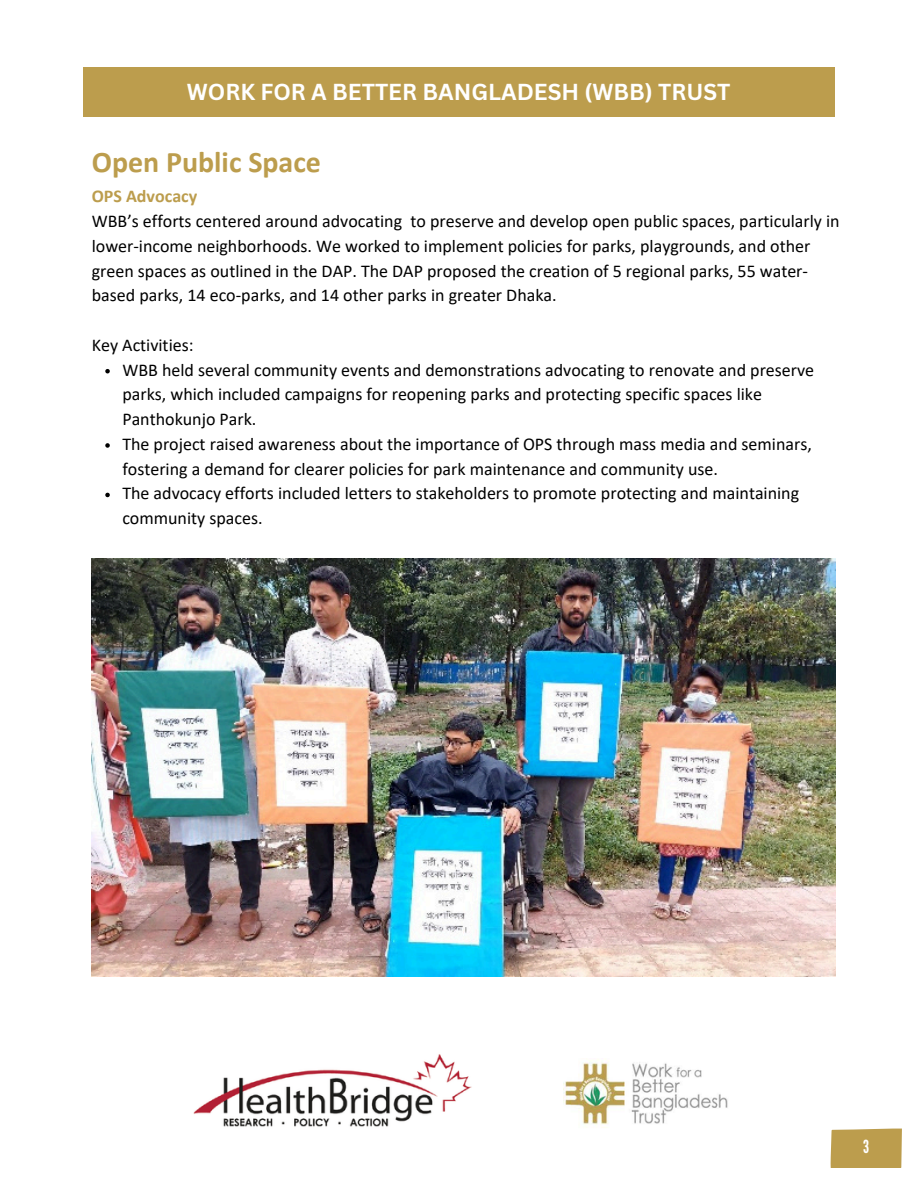
<style>
.page{position:relative;width:918px;height:1188px;background:#fff}
.page>*{position:absolute;margin:0;border:0;box-sizing:border-box;transform-origin:0 0}
.t1{font:700 30px "Calibri";color:#bc9d4d}
.t2{font:700 22.5px "Canva Sans";color:#fff}
.t3{font:18px/24.8px "Calibri";color:#000}
.t4{font:700 18px "Calibri";color:#bc9d4d}
.t5{font:18px "League Gothic";color:#fff}
</style>
<div class="page">
<div style="left:83px;top:67px;width:752px;height:50px;background:#bc9d4d"></div>
<div style="left:831px;top:1129px;width:71px;height:39px;background:#bc9d4d"></div>
<img style="left:563px;top:1059px;width:165px;height:69px">
<img style="left:193px;top:1054px;width:279px;height:73px">
<svg style="left:105px;top:369px;width:5px;height:4px"></svg>
<svg style="left:105px;top:443px;width:5px;height:5px"></svg>
<svg style="left:105px;top:493px;width:5px;height:4px"></svg>
<img style="left:92px;top:558px;width:743px;height:419px">
<h1 class="t2" style="left:187px;top:76px;width:545px">WORK FOR A BETTER BANGLADESH (WBB) TRUST</h1>
<p class="t1" style="left:92px;top:150px;width:231px">Open Public Space</p>
<p class="t4" style="left:92px;top:189px;width:107px">OPS Advocacy</p>
<p class="t3" style="left:92px;top:210px;width:749px">WBB’s efforts centered around advocating to preserve and develop open public spaces, particularly in lower-income neighborhoods. We worked to implement policies for parks, playgrounds, and other green spaces as outlined in the DAP. The DAP proposed the creation of 5 regional parks, 55 water&shy;based parks, 14 eco-parks, and 14 other parks in greater Dhaka.</p>
<p class="t3" style="left:92px;top:334px;width:103px">Key Activities:</p>
<p class="t3" style="left:122px;top:359px;width:693px">WBB held several community events and demonstrations advocating to renovate and preserve parks, which included campaigns for reopening parks and protecting specific spaces like<br>Panthokunjo Park.</p>
<p class="t3" style="left:122px;top:433px;width:691px">The project raised awareness about the importance of OPS through mass media and seminars, fostering a demand for clearer policies for park maintenance and community use.</p>
<p class="t3" style="left:122px;top:483px;width:678px">The advocacy efforts included letters to stakeholders to promote protecting and maintaining community spaces.</p>
<p class="t5" style="left:863px;top:1136px;width:8px">3</p>
</div>
